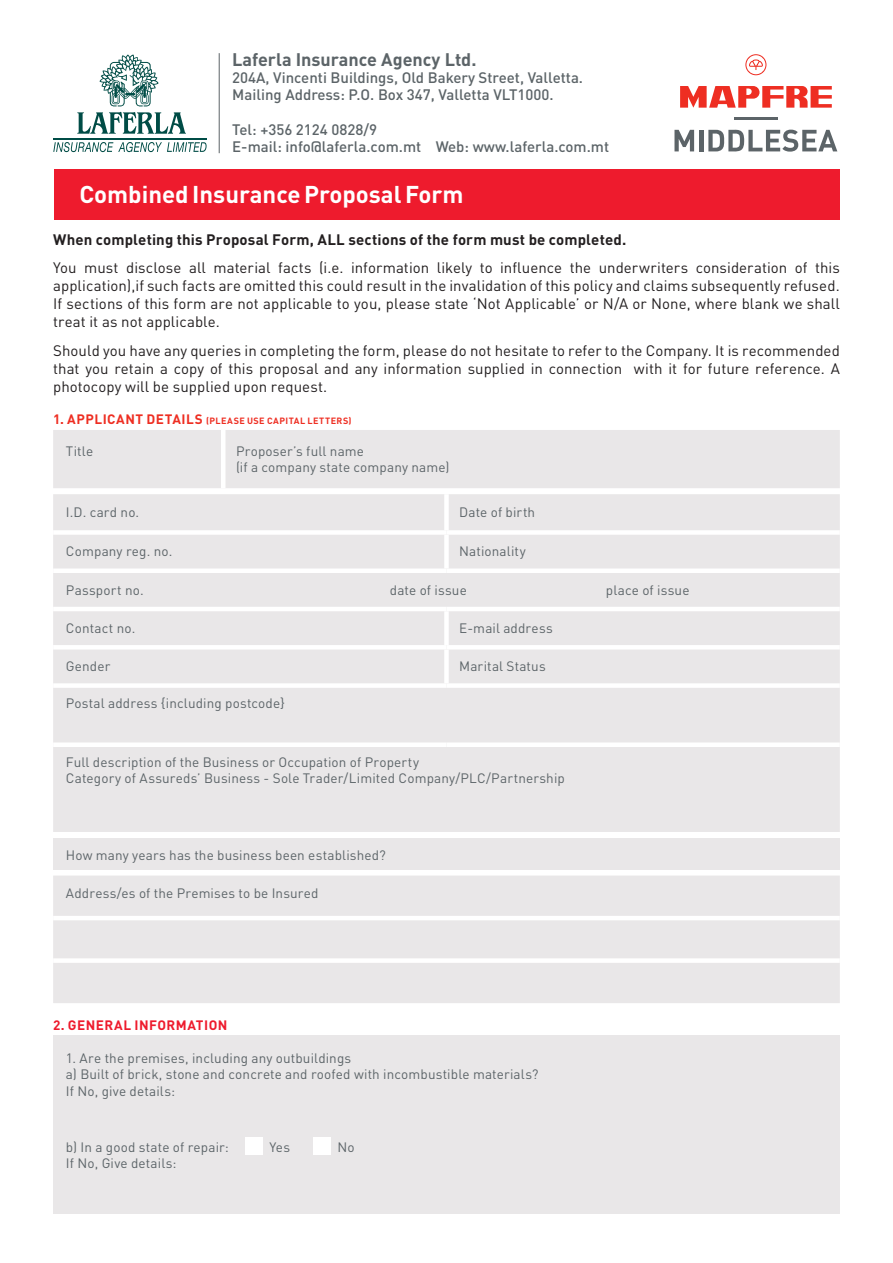
<style>
.page{position:relative;width:893px;height:1263px;background:#fff}
.page>*{position:absolute;margin:0;border:0;box-sizing:border-box;transform-origin:0 0}
.t1{font:700 24px "DIN Pro";color:#fff}
.t2{font:700 18px "DIN Pro";color:#5c6468}
.Paragraph_Header{font:15px/18px "DIN Pro";letter-spacing:.005em;color:#231f20;text-align:justify}
.t3{font:500 15px "DIN Pro";color:#5c6468}
.Paragraph_Header-2{font:700 15px "DIN Pro";letter-spacing:.01em;color:#231f20}
.Body_text{font:13.5px "DIN Pro";letter-spacing:.01em;color:#5c6468}
.Paragraph_Header-3{font:700 13.5px "DIN Pro";letter-spacing:.03em;color:#ee1b2d}
.Paragraph_Header-4{font:700 9px "DIN Pro";letter-spacing:.05em;color:#ee2e22}
.s1{font-size:13.5px}
</style>
<div class="page">
<div style="left:53px;top:430px;width:787px;height:58px;background:#e9e7e8"></div>
<hr style="left:221px;top:430px;width:4px;height:58px;background:#fff">
<div style="left:53px;top:494px;width:787px;height:338px;background:#e9e7e8"></div>
<div style="left:444px;top:494px;width:5px;height:36px;background:#fff"></div>
<div style="left:53px;top:530px;width:393px;height:5px;background:#fff"></div>
<div style="left:446px;top:530px;width:394px;height:5px;background:#fff"></div>
<div style="left:444px;top:535px;width:5px;height:33px;background:#fff"></div>
<div style="left:53px;top:568px;width:393px;height:5px;background:#fff"></div>
<div style="left:446px;top:568px;width:394px;height:5px;background:#fff"></div>
<hr style="left:53px;top:607px;width:393px;height:4px;background:#fff">
<hr style="left:446px;top:607px;width:394px;height:4px;background:#fff">
<div style="left:444px;top:611px;width:5px;height:34px;background:#fff"></div>
<hr style="left:53px;top:645px;width:393px;height:4px;background:#fff">
<hr style="left:446px;top:645px;width:394px;height:4px;background:#fff">
<div style="left:444px;top:649px;width:5px;height:34px;background:#fff"></div>
<div style="left:53px;top:683px;width:393px;height:5px;background:#fff"></div>
<div style="left:446px;top:683px;width:394px;height:5px;background:#fff"></div>
<div style="left:53px;top:742px;width:393px;height:5px;background:#fff"></div>
<div style="left:446px;top:742px;width:394px;height:5px;background:#fff"></div>
<div style="left:53px;top:838px;width:787px;height:31px;background:#e9e7e8"></div>
<div style="left:53px;top:875px;width:787px;height:128px;background:#e9e7e8"></div>
<hr style="left:53px;top:916px;width:787px;height:4px;background:#fff">
<div style="left:53px;top:958px;width:787px;height:5px;background:#fff"></div>
<div style="left:53px;top:1035px;width:787px;height:179px;background:#e9e7e8"></div>
<div style="left:246px;top:1137px;width:17px;height:17px;background:#fff"></div>
<div style="left:314px;top:1137px;width:17px;height:17px;background:#fff"></div>
<div style="left:54px;top:169px;width:786px;height:51px;background:#ee1b2d"></div>
<svg style="left:745px;top:54px;width:21px;height:21px"></svg>
<svg style="left:680px;top:86px;width:152px;height:22px"></svg>
<hr style="left:734px;top:118px;width:44px;height:2px;background:#5c6468">
<svg style="left:674px;top:130px;width:20px;height:21px"></svg>
<hr style="left:699px;top:130px;width:4px;height:21px;background:#5c6468">
<svg style="left:708px;top:129px;width:129px;height:23px"></svg>
<hr style="left:53px;top:138px;width:154px;height:1px;background:#004c46">
<svg style="left:77px;top:54px;width:109px;height:80px"></svg>
<svg style="left:53px;top:142px;width:154px;height:10px"></svg>
<hr style="left:219px;top:53px;width:1px;height:100px;background:#5c6468">
<p class="t2" style="left:232px;top:44px;width:246px">Laferla Insurance Agency Ltd.</p>
<p class="t3" style="left:232px;top:66px;width:352px">204A, Vincenti Buildings, Old Bakery Street, Valletta.</p>
<p class="t3" style="left:232px;top:83px;width:323px">Mailing Address: P.O. Box 347, Valletta VLT1000.</p>
<p class="t3" style="left:232px;top:117px;width:146px">Tel: +356 2124 0828/9</p>
<p class="t3" style="left:232px;top:135px;width:378px">E-mail: info@laferla.com.mt Web: www.laferla.com.mt</p>
<p class="t1" style="left:79px;top:174px;width:386px">Combined Insurance Proposal Form</p>
<p class="Paragraph_Header-2" style="left:53px;top:227px;width:575px">When completing this Proposal Form, ALL sections of the form must be completed.</p>
<p class="Paragraph_Header" style="left:53px;top:257px;width:788px">You must disclose all material facts (i.e. information likely to influence the underwriters consideration of this application),if such facts are omitted this could result in the invalidation of this policy and claims subsequently refused.<br>If sections of this form are not applicable to you, please state ‘Not Applicable’ or N/A or None, where blank we shall treat it as not applicable.</p>
<p class="Paragraph_Header" style="left:53px;top:340px;width:788px">Should you have any queries in completing the form, please do not hesitate to refer to the Company. It is recommended that you retain a copy of this proposal and any information supplied in connection with it for future reference. A photocopy will be supplied upon request.</p>
<p class="Paragraph_Header-4" style="left:53px;top:413px;width:300px"><span class="s1">1. APPLICANT DETAILS</span> (PLEASE USE CAPITAL LETTERS)</p>
<p class="Body_text" style="left:66px;top:440px;width:29px">Title</p>
<p class="Body_text" style="left:236px;top:440px;width:130px">Proposer’s full name</p>
<p class="Body_text" style="left:236px;top:456px;width:215px">(if a company state company name)</p>
<p class="Body_text" style="left:66px;top:501px;width:75px">I.D. card no.</p>
<p class="Body_text" style="left:459px;top:501px;width:77px">Date of birth</p>
<p class="Body_text" style="left:66px;top:541px;width:108px">Company reg. no.</p>
<p class="Body_text" style="left:459px;top:541px;width:68px">Nationality</p>
<p class="Body_text" style="left:66px;top:579px;width:79px">Passport no.</p>
<p class="Body_text" style="left:390px;top:579px;width:78px">date of issue</p>
<p class="Body_text" style="left:606px;top:579px;width:85px">place of issue</p>
<p class="Body_text" style="left:66px;top:617px;width:71px">Contact no.</p>
<p class="Body_text" style="left:459px;top:617px;width:95px">E-mail address</p>
<p class="Body_text" style="left:66px;top:656px;width:46px">Gender</p>
<p class="Body_text" style="left:459px;top:656px;width:88px">Marital Status</p>
<p class="Body_text" style="left:66px;top:692px;width:221px">Postal address {including postcode}</p>
<p class="Body_text" style="left:66px;top:752px;width:355px">Full description of the Business or Occupation of Property</p>
<p class="Body_text" style="left:66px;top:768px;width:500px">Category of Assureds’ Business - Sole Trader/Limited Company/PLC/Partnership</p>
<p class="Body_text" style="left:66px;top:845px;width:322px">How many years has the business been established?</p>
<p class="Body_text" style="left:66px;top:882px;width:254px">Address/es of the Premises to be Insured</p>
<p class="Paragraph_Header-3" style="left:53px;top:1013px;width:176px">2. GENERAL INFORMATION</p>
<p class="Body_text" style="left:66px;top:1048px;width:287px">1. Are the premises, including any outbuildings</p>
<p class="Body_text" style="left:66px;top:1064px;width:474px">a) Built of brick, stone and concrete and roofed with incombustible materials?</p>
<p class="Body_text" style="left:66px;top:1080px;width:111px">If No, give details:</p>
<p class="Body_text" style="left:66px;top:1136px;width:165px">b) In a good state of repair:</p>
<p class="Body_text" style="left:269px;top:1136px;width:22px">Yes</p>
<p class="Body_text" style="left:337px;top:1136px;width:19px">No</p>
<p class="Body_text" style="left:66px;top:1153px;width:112px">If No, Give details:</p>
</div>
